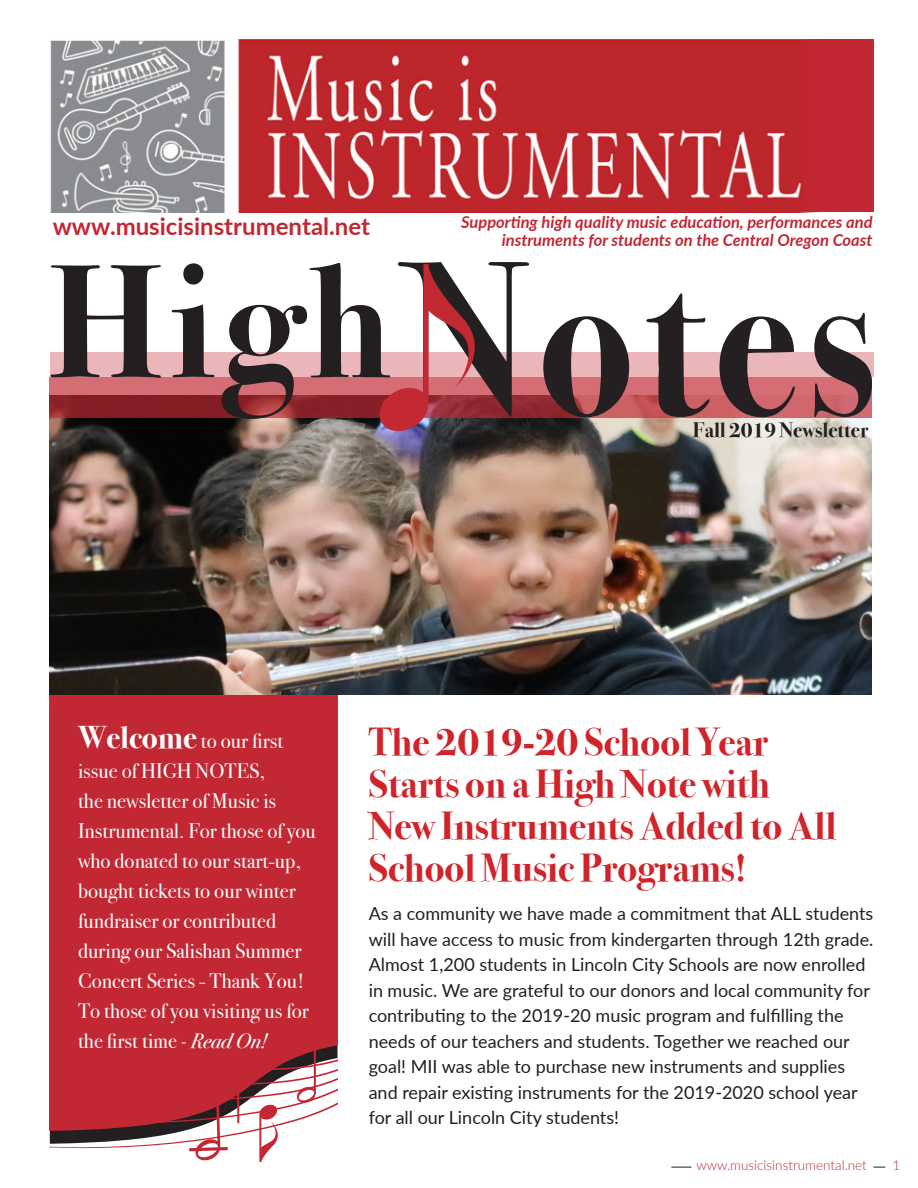
<style>
.page{position:relative;width:918px;height:1188px;background:#fff}
.page>*{position:absolute;margin:0;border:0;box-sizing:border-box;transform-origin:0 0}
.t1{font:700 161.55px "Bodoni Svty Two ITCTT";color:#231f20;scale:.95 1}
.t2{font:700 39px/42px "Bodoni Svty Two ITCTT";color:#d1232a}
.t3{font:700 24px "Lato";color:#c22834}
.t4{font:21px/30px "Bodoni Svty Two ITCTT";color:#fff}
.t5{font:700 21px "Bodoni Svty Two ITCTT";color:#231f20}
.t6{font:18px/25.5px "Lato";color:#231f20}
.t7{font:italic 700 16.5px/18px "Lato";color:#c22834;text-align:right}
.t8{font:300 13.5px "Lato";color:#c22834}
.s1{font-weight:700;font-size:31.5px}
.s2{font-style:italic}
</style>
<div class="page">
<div style="left:236px;top:40px;width:637px;height:172px;background:#c22834"></div>
<div style="left:49px;top:695px;width:289px;height:294px;background:#c22834"></div>
<img style="left:50px;top:40px;width:754px;height:172px">
<img style="left:50px;top:418px;width:822px;height:277px">
<svg style="left:50px;top:377px;width:822px;height:41px;background:#b0474e"></svg>
<svg style="left:189px;top:1150px;width:80px;height:12px"></svg>
<svg style="left:49px;top:989px;width:289px;height:161px;fill:#c22834"></svg>
<div style="left:50px;top:353px;width:823px;height:24px;background:#eab6ba"></div>
<svg style="left:543px;top:316px;width:86px;height:101px"></svg>
<svg style="left:646px;top:293px;width:63px;height:124px"></svg>
<svg style="left:719px;top:317px;width:76px;height:100px"></svg>
<svg style="left:814px;top:313px;width:58px;height:104px"></svg>
<svg style="left:376px;top:262px;width:153px;height:172px"></svg>
<svg style="left:671px;top:1167px;width:20px;height:1px"></svg>
<svg style="left:873px;top:1167px;width:12px;height:1px"></svg>
<p class="t3" style="left:53px;top:208px;width:319px">www.musicisinstrumental.net</p>
<p class="t1" style="left:50px;top:189px;width:360px">High</p>
<p class="t7" style="left:461px;top:213px;width:413px">Supporting high quality music education, performances and instruments for students on the Central Oregon Coast</p>
<p class="t5" style="left:693px;top:413px;width:177px">Fall 2019 Newsletter</p>
<p class="t4" style="left:78px;top:724px;width:239px"><span class="s1">Welcome</span> to our first issue of HIGH NOTES,<br>the newsletter of Music is<br>Instrumental. For those of you who donated to our start-up, bought tickets to our winter fundraiser or contributed during our Salishan Summer<br>Concert Series - Thank You!<br>To those of you visiting us for the first time <span class="s2">- Read On!</span></p>
<p class="t2" style="left:369px;top:718px;width:469px">The 2019-20 School Year<br>Starts on a High Note with<br>New Instruments Added to All<br>School Music Programs!</p>
<p class="t6" style="left:369px;top:900px;width:506px">As a community we have made a commitment that ALL students will have access to music from kindergarten through 12th grade.<br>Almost 1,200 students in Lincoln City Schools are now enrolled in music. We are grateful to our donors and local community for contributing to the 2019-20 music program and fulfilling the needs of our teachers and students. Together we reached our goal! MII was able to purchase new instruments and supplies and repair existing instruments for the 2019-2020 school year for all our Lincoln City students!</p>
<p class="t8" style="left:696px;top:1156px;width:172px">www.musicisinstrumental.net</p>
<p class="t8" style="left:893px;top:1156px;width:9px">1</p>
</div>
